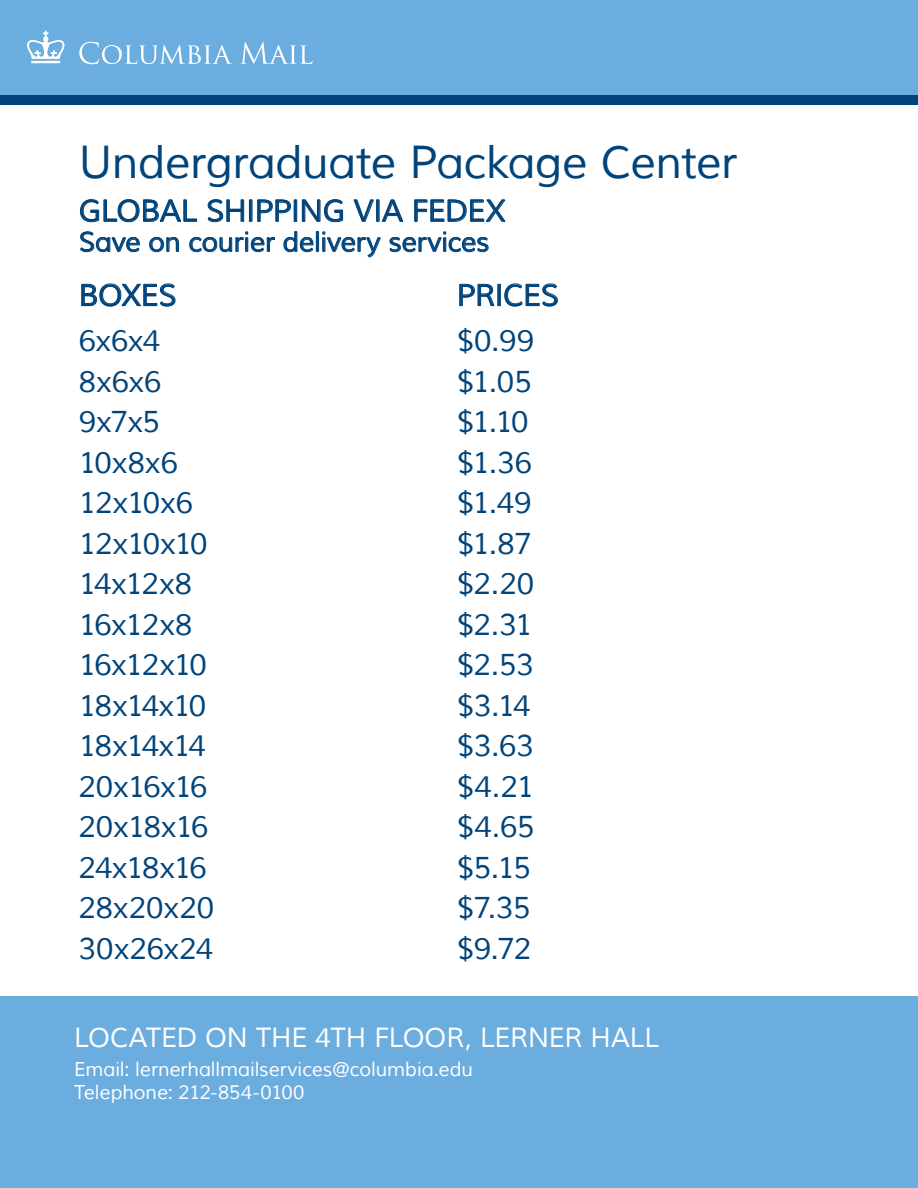
<style>
.page{position:relative;width:918px;height:1188px;background:#fff}
.page>*{position:absolute;margin:0;border:0;box-sizing:border-box;transform-origin:0 0}
.t1{font:45px "Muli";letter-spacing:-.01em;color:#00447b}
.t2{font:30px "Muli";letter-spacing:-.015em;color:#00447b}
.t3{font:30px "Muli";letter-spacing:-.04em;color:#00447b}
.t4{font:30px "Muli";letter-spacing:.005em;color:#00447b}
.t5{font:27px "Muli";letter-spacing:-.005em;color:#fff}
.t6{font:27px "Muli";letter-spacing:-.005em;color:#00447b}
.t7{font:19.5px/22.5px "Muli";letter-spacing:-.005em;color:#fff}
</style>
<div class="page">
<div style="left:0;top:0;width:918px;height:95px;background:#6caddf"></div>
<div style="left:0;top:95px;width:918px;height:10px;background:#00447b"></div>
<svg style="left:79px;top:42px;width:153px;height:22px"></svg>
<svg style="left:240px;top:42px;width:73px;height:22px"></svg>
<svg style="left:27px;top:31px;width:38px;height:32px"></svg>
<svg style="left:80px;top:199px;width:117px;height:23px"></svg>
<svg style="left:208px;top:199px;width:36px;height:23px"></svg>
<div style="left:249px;top:200px;width:3px;height:22px;border:1px solid #00447b"></div>
<svg style="left:257px;top:200px;width:34px;height:22px"></svg>
<svg style="left:302px;top:199px;width:41px;height:23px"></svg>
<svg style="left:354px;top:200px;width:20px;height:22px"></svg>
<div style="left:376px;top:200px;width:3px;height:22px;border:1px solid #00447b"></div>
<svg style="left:382px;top:200px;width:21px;height:22px"></svg>
<svg style="left:414px;top:200px;width:92px;height:22px"></svg>
<svg style="left:80px;top:231px;width:60px;height:21px"></svg>
<svg style="left:149px;top:237px;width:30px;height:15px"></svg>
<svg style="left:189px;top:232px;width:86px;height:20px"></svg>
<svg style="left:284px;top:231px;width:29px;height:21px"></svg>
<div style="left:316px;top:232px;width:3px;height:20px;border:1px solid #00447b"></div>
<svg style="left:323px;top:232px;width:58px;height:25px"></svg>
<svg style="left:390px;top:232px;width:99px;height:20px"></svg>
<svg style="left:81px;top:284px;width:94px;height:22px"></svg>
<svg style="left:459px;top:284px;width:35px;height:22px"></svg>
<div style="left:498px;top:284px;width:3px;height:22px;border:1px solid #00447b"></div>
<svg style="left:504px;top:284px;width:54px;height:22px"></svg>
<div style="left:0;top:997px;width:918px;height:191px;background:#6caddf"></div>
<h1 class="t1" style="left:79px;top:135px;width:660px">Undergraduate Package Center</h1>
<p class="t2" style="left:79px;top:193px;width:428px">GLOBAL SHIPPING VIA FEDEX</p>
<p class="t6" style="left:79px;top:226px;width:412px">Save on courier delivery services</p>
<p class="t2" style="left:79px;top:277px;width:99px">BOXES</p>
<p class="t2" style="left:457px;top:277px;width:104px">PRICES</p>
<p class="t2" style="left:79px;top:323px;width:83px">6x6x4</p>
<p class="t2" style="left:457px;top:323px;width:79px">$0.99</p>
<p class="t2" style="left:79px;top:363px;width:84px">8x6x6</p>
<p class="t2" style="left:457px;top:363px;width:76px">$1.05</p>
<p class="t2" style="left:79px;top:404px;width:83px">9x7x5</p>
<p class="t2" style="left:457px;top:404px;width:73px">$1.10</p>
<p class="t2" style="left:79px;top:444px;width:101px">10x8x6</p>
<p class="t2" style="left:457px;top:444px;width:77px">$1.36</p>
<p class="t2" style="left:79px;top:485px;width:116px">12x10x6</p>
<p class="t2" style="left:457px;top:485px;width:76px">$1.49</p>
<p class="t3" style="left:79px;top:525px;width:130px">12x10x10</p>
<p class="t2" style="left:457px;top:525px;width:77px">$1.87</p>
<p class="t2" style="left:79px;top:566px;width:115px">14x12x8</p>
<p class="t2" style="left:457px;top:566px;width:79px">$2.20</p>
<p class="t2" style="left:79px;top:606px;width:115px">16x12x8</p>
<p class="t2" style="left:457px;top:606px;width:77px">$2.31</p>
<p class="t3" style="left:79px;top:647px;width:130px">16x12x10</p>
<p class="t2" style="left:457px;top:647px;width:78px">$2.53</p>
<p class="t3" style="left:79px;top:687px;width:129px">18x14x10</p>
<p class="t2" style="left:457px;top:687px;width:76px">$3.14</p>
<p class="t3" style="left:79px;top:728px;width:129px">18x14x14</p>
<p class="t2" style="left:457px;top:728px;width:79px">$3.63</p>
<p class="t3" style="left:79px;top:768px;width:130px">20x16x16</p>
<p class="t2" style="left:457px;top:768px;width:79px">$4.21</p>
<p class="t3" style="left:79px;top:809px;width:131px">20x18x16</p>
<p class="t2" style="left:457px;top:809px;width:79px">$4.65</p>
<p class="t3" style="left:79px;top:849px;width:130px">24x18x16</p>
<p class="t2" style="left:457px;top:849px;width:76px">$5.15</p>
<p class="t4" style="left:79px;top:890px;width:137px">28x20x20</p>
<p class="t2" style="left:457px;top:890px;width:75px">$7.35</p>
<p class="t2" style="left:79px;top:930px;width:136px">30x26x24</p>
<p class="t2" style="left:457px;top:930px;width:76px">$9.72</p>
<p class="t5" style="left:74px;top:1021px;width:586px">LOCATED ON THE 4TH FLOOR, LERNER HALL</p>
<p class="t7" style="left:74px;top:1059px;width:400px">Email: lernerhallmailservices@columbia.edu<br>Telephone: 212-854-0100</p>
</div>
